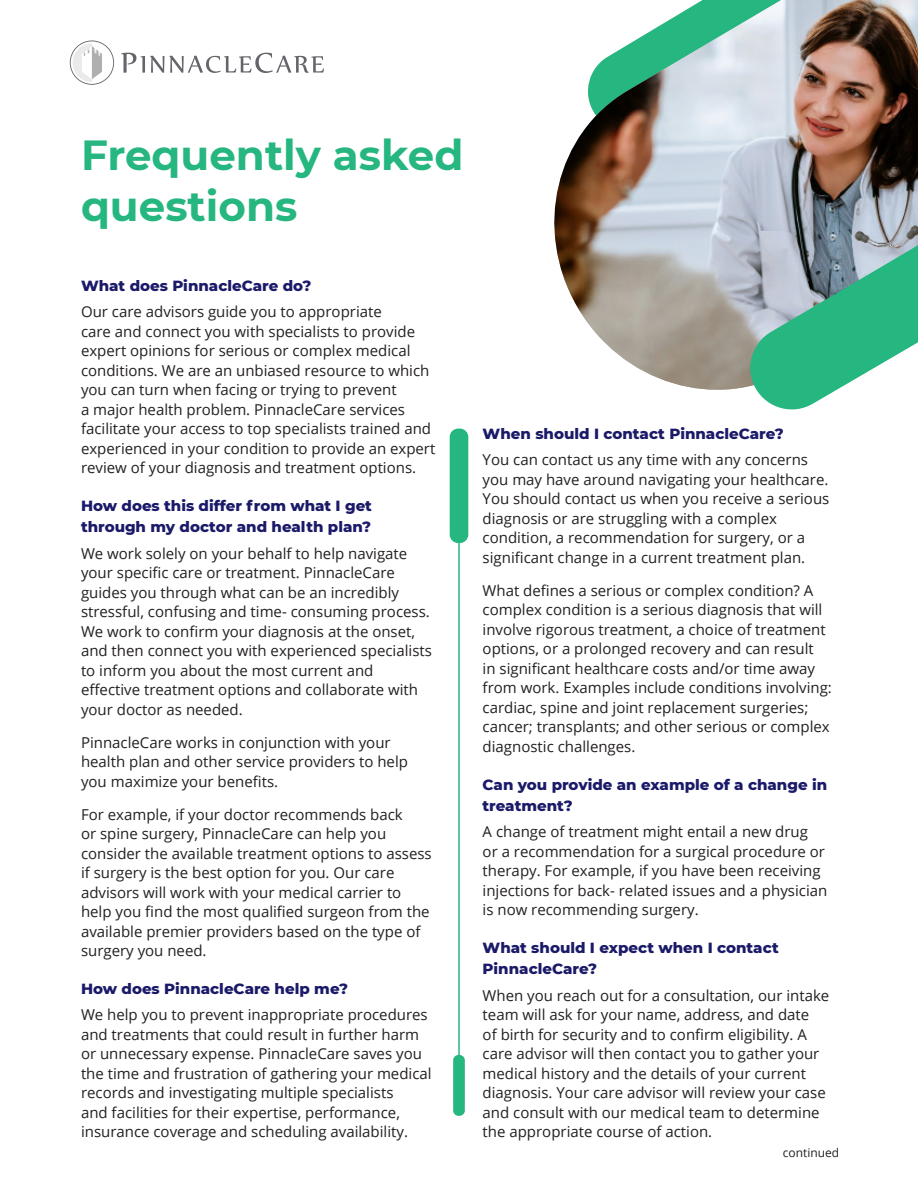
<style>
.page{position:relative;width:918px;height:1188px;background:#fff}
.page>*{position:absolute;margin:0;border:0;box-sizing:border-box;transform-origin:0 0}
.H1_Monts_reg_26_32_x{font:700 42px/51px "Montserrat";color:#26b67f}
.P_Text_10_14_regular{font:15px/19.5px "Open Sans";color:#231f20}
.H2_Monts_12_16_xbold{font:800 15px/21px "Montserrat";color:#1b1a69}
.t1{font:12px "Open Sans";color:#231f20}
</style>
<div class="page">
<div style="left:450px;top:429px;width:18px;height:114px;background:#26b67f;border-radius:8px"></div>
<hr style="left:458px;top:521px;width:2px;height:542px;background:#26b67f">
<div style="left:453px;top:1055px;width:12px;height:61px;background:#26b67f;border-radius:5px"></div>
<img style="left:554px;top:0;width:364px;height:390px">
<svg style="left:744px;top:239px;width:174px;height:171px;background:#71bca4"></svg>
<svg style="left:70px;top:40px;width:44px;height:45px"></svg>
<svg style="left:121px;top:53px;width:203px;height:20px"></svg>
<h1 class="H1_Monts_reg_26_32_x" style="left:81px;top:128px;width:384px">Frequently asked questions</h1>
<h2 class="H2_Monts_12_16_xbold" style="left:81px;top:274px;width:232px">What does PinnacleCare do?</h2>
<p class="P_Text_10_14_regular" style="left:81px;top:302px;width:356px">Our care advisors guide you to appropriate<br>care and connect you with specialists to provide expert opinions for serious or complex medical conditions. We are an unbiased resource to which you can turn when facing or trying to prevent<br>a major health problem. PinnacleCare services facilitate your access to top specialists trained and experienced in your condition to provide an expert review of your diagnosis and treatment options.</p>
<h2 class="H2_Monts_12_16_xbold" style="left:81px;top:495px;width:293px">How does this differ from what I get through my doctor and health plan?</h2>
<p class="P_Text_10_14_regular" style="left:81px;top:543px;width:352px">We work solely on your behalf to help navigate your specific care or treatment. PinnacleCare guides you through what can be an incredibly stressful, confusing and time- consuming process.<br>We work to confirm your diagnosis at the onset, and then connect you with experienced specialists to inform you about the most current and effective treatment options and collaborate with your doctor as needed.</p>
<p class="P_Text_10_14_regular" style="left:81px;top:732px;width:329px">PinnacleCare works in conjunction with your health plan and other service providers to help you maximize your benefits.</p>
<p class="P_Text_10_14_regular" style="left:81px;top:804px;width:352px">For example, if your doctor recommends back<br>or spine surgery, PinnacleCare can help you consider the available treatment options to assess if surgery is the best option for you. Our care advisors will work with your medical carrier to help you find the most qualified surgeon from the available premier providers based on the type of surgery you need.</p>
<h2 class="H2_Monts_12_16_xbold" style="left:81px;top:977px;width:269px">How does PinnacleCare help me?</h2>
<p class="P_Text_10_14_regular" style="left:81px;top:1005px;width:352px">We help you to prevent inappropriate procedures and treatments that could result in further harm or unnecessary expense. PinnacleCare saves you the time and frustration of gathering your medical records and investigating multiple specialists<br>and facilities for their expertise, performance, insurance coverage and scheduling availability.</p>
<h2 class="H2_Monts_12_16_xbold" style="left:483px;top:423px;width:303px">When should I contact PinnacleCare?</h2>
<p class="P_Text_10_14_regular" style="left:483px;top:450px;width:348px">You can contact us any time with any concerns you may have around navigating your healthcare.<br>You should contact us when you receive a serious diagnosis or are struggling with a complex condition, a recommendation for surgery, or a significant change in a current treatment plan.</p>
<p class="P_Text_10_14_regular" style="left:483px;top:580px;width:351px">What defines a serious or complex condition? A complex condition is a serious diagnosis that will involve rigorous treatment, a choice of treatment options, or a prolonged recovery and can result<br>in significant healthcare costs and/or time away from work. Examples include conditions involving: cardiac, spine and joint replacement surgeries; cancer; transplants; and other serious or complex diagnostic challenges.</p>
<h2 class="H2_Monts_12_16_xbold" style="left:483px;top:773px;width:346px">Can you provide an example of a change in treatment?</h2>
<p class="P_Text_10_14_regular" style="left:483px;top:822px;width:346px">A change of treatment might entail a new drug<br>or a recommendation for a surgical procedure or therapy. For example, if you have been receiving injections for back- related issues and a physician is now recommending surgery.</p>
<h2 class="H2_Monts_12_16_xbold" style="left:483px;top:937px;width:298px">What should I expect when I contact<br>PinnacleCare?</h2>
<p class="P_Text_10_14_regular" style="left:483px;top:985px;width:348px">When you reach out for a consultation, our intake team will ask for your name, address, and date<br>of birth for security and to confirm eligibility. A care advisor will then contact you to gather your medical history and the details of your current diagnosis. Your care advisor will review your case and consult with our medical team to determine the appropriate course of action.</p>
<p class="t1" style="left:783px;top:1144px;width:58px">continued</p>
</div>
